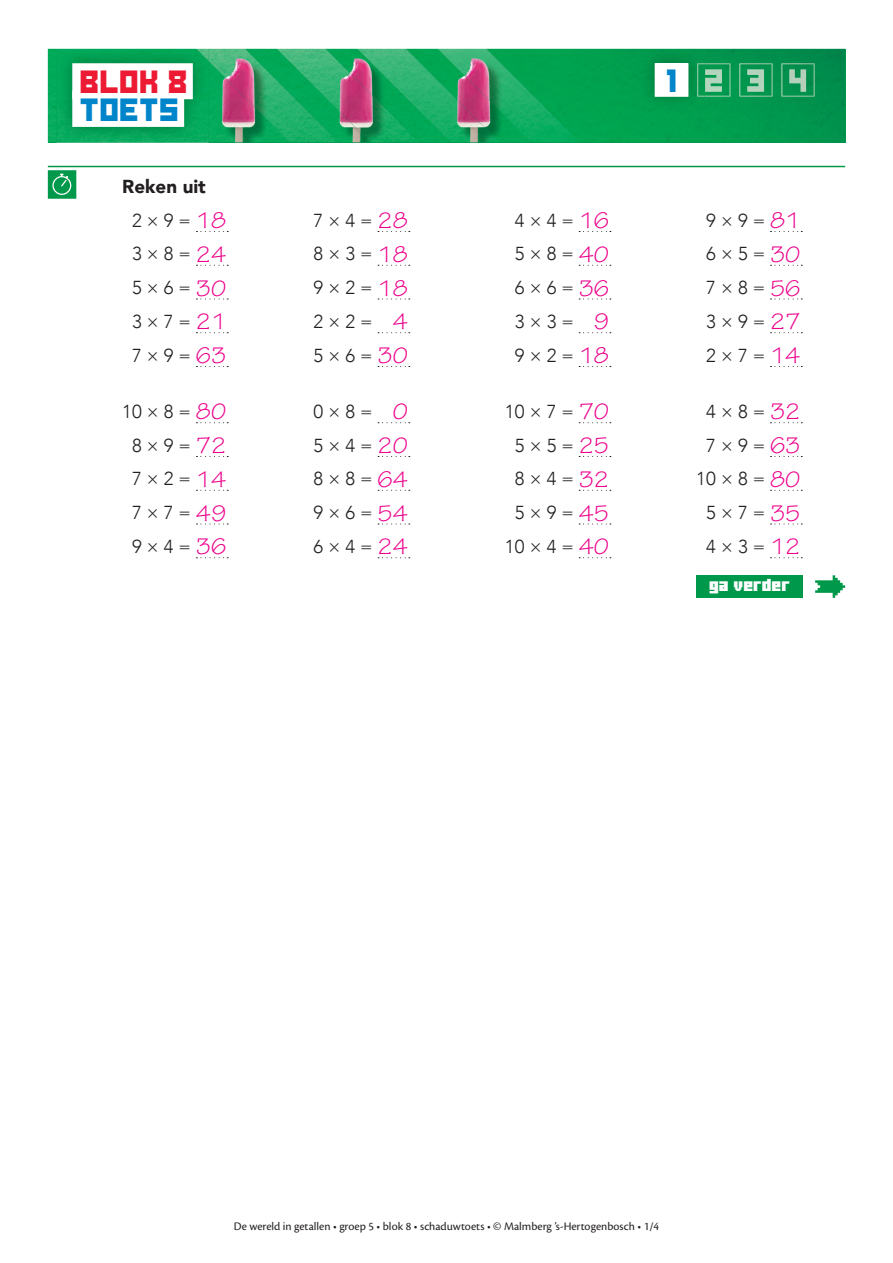
<style>
.page{position:relative;width:893px;height:1263px;background:#fff}
.page>*{position:absolute;margin:0;border:0;box-sizing:border-box;transform-origin:0 0}
.t1{font:22.5px "Ode to Idle Gaming";letter-spacing:.01em;color:#0084ca}
.t2{font:22.5px "Ode to Idle Gaming";color:#ed1a33}
.t3{font:300 18.75px/33.8px "Avenir";color:#231f20;text-align:justify}
.t4{font:12.3px "Minercraftory";letter-spacing:.01em;color:#fff}
.t5{font:12px "Cronos Pro";color:#231f20}
.s1{font-weight:900}
.s2{font-family:"Tekton Pro";font-weight:400;font-size:24px;color:#ed028c}
</style>
<div class="page">
<img style="left:760px;top:49px;width:85px;height:93px">
<img style="left:48px;top:49px;width:712px;height:93px">
<img style="left:499px;top:49px;width:81px;height:93px">
<img style="left:419px;top:49px;width:80px;height:93px">
<img style="left:339px;top:49px;width:80px;height:93px">
<img style="left:209px;top:49px;width:130px;height:93px">
<img style="left:781px;top:63px;width:34px;height:34px">
<img style="left:789px;top:69px;width:17px;height:23px">
<img style="left:739px;top:63px;width:34px;height:34px">
<img style="left:760px;top:69px;width:4px;height:23px">
<img style="left:747px;top:69px;width:13px;height:23px">
<img style="left:56px;top:48px;width:153px;height:95px">
<img style="left:56px;top:49px;width:153px;height:1px">
<svg style="left:196px;top:49px;width:13px;height:12px"></svg>
<div style="left:72px;top:63px;width:121px;height:36px;background:#fff"></div>
<div style="left:72px;top:91px;width:112px;height:36px;background:#fff"></div>
<img style="left:704px;top:63px;width:26px;height:34px">
<img style="left:705px;top:69px;width:17px;height:23px">
<img style="left:639px;top:49px;width:65px;height:62px">
<div style="left:655px;top:64px;width:33px;height:32px;background:#fff"></div>
<div style="left:655px;top:63px;width:33px;height:34px;border:1px solid #fff"></div>
<div style="left:696px;top:575px;width:107px;height:23px;background:#00984a"></div>
<svg style="left:815px;top:575px;width:30px;height:23px"></svg>
<hr style="left:48px;top:166px;width:797px;height:1px;background:#00984a">
<div style="left:48px;top:170px;width:28px;height:29px;background:#00984a"></div>
<svg style="left:196px;top:231px;width:32px;height:1px"></svg>
<svg style="left:196px;top:265px;width:32px;height:1px"></svg>
<svg style="left:196px;top:299px;width:32px;height:1px"></svg>
<svg style="left:196px;top:332px;width:32px;height:1px"></svg>
<svg style="left:196px;top:366px;width:32px;height:1px"></svg>
<svg style="left:196px;top:422px;width:32px;height:1px"></svg>
<svg style="left:196px;top:456px;width:32px;height:1px"></svg>
<svg style="left:196px;top:490px;width:32px;height:1px"></svg>
<svg style="left:196px;top:524px;width:32px;height:1px"></svg>
<svg style="left:196px;top:557px;width:32px;height:1px"></svg>
<svg style="left:378px;top:231px;width:32px;height:1px"></svg>
<svg style="left:378px;top:265px;width:32px;height:1px"></svg>
<svg style="left:378px;top:299px;width:32px;height:1px"></svg>
<svg style="left:378px;top:332px;width:32px;height:1px"></svg>
<svg style="left:378px;top:366px;width:32px;height:1px"></svg>
<svg style="left:378px;top:422px;width:32px;height:1px"></svg>
<svg style="left:378px;top:456px;width:32px;height:1px"></svg>
<svg style="left:378px;top:490px;width:32px;height:1px"></svg>
<svg style="left:378px;top:524px;width:32px;height:1px"></svg>
<svg style="left:378px;top:557px;width:32px;height:1px"></svg>
<svg style="left:579px;top:231px;width:32px;height:1px"></svg>
<svg style="left:579px;top:265px;width:32px;height:1px"></svg>
<svg style="left:579px;top:299px;width:32px;height:1px"></svg>
<svg style="left:579px;top:332px;width:32px;height:1px"></svg>
<svg style="left:579px;top:366px;width:32px;height:1px"></svg>
<svg style="left:579px;top:422px;width:32px;height:1px"></svg>
<svg style="left:579px;top:456px;width:32px;height:1px"></svg>
<svg style="left:579px;top:490px;width:32px;height:1px"></svg>
<svg style="left:579px;top:524px;width:32px;height:1px"></svg>
<svg style="left:579px;top:557px;width:32px;height:1px"></svg>
<svg style="left:770px;top:231px;width:32px;height:1px"></svg>
<svg style="left:770px;top:265px;width:32px;height:1px"></svg>
<svg style="left:770px;top:299px;width:32px;height:1px"></svg>
<svg style="left:770px;top:332px;width:32px;height:1px"></svg>
<svg style="left:770px;top:366px;width:32px;height:1px"></svg>
<svg style="left:770px;top:422px;width:32px;height:1px"></svg>
<svg style="left:770px;top:456px;width:32px;height:1px"></svg>
<svg style="left:770px;top:490px;width:32px;height:1px"></svg>
<svg style="left:770px;top:524px;width:32px;height:1px"></svg>
<svg style="left:770px;top:557px;width:32px;height:1px"></svg>
<svg style="left:52px;top:174px;width:19px;height:21px"></svg>
<p class="t2" style="left:81px;top:72px;width:109px">BLOK 8</p>
<p class="t1" style="left:81px;top:100px;width:101px">TOETS</p>
<p class="t3" style="left:132px;top:169px;width:96px;text-align:left;text-indent:-10px"><span class="s1">Reken uit<br></span>2 × 9 = <span class="s2">18<br></span>3 × 8 = <span class="s2">24<br></span>5 × 6 = <span class="s2">30<br></span>3 × 7 = <span class="s2">21<br></span>7 × 9 = <span class="s2">63</span></p>
<p class="t3" style="left:122px;top:394px;width:106px;text-align:center">10 × 8 = <span class="s2">80<br></span>8 × 9 = <span class="s2">72<br></span>7 × 2 = <span class="s2">14<br></span>7 × 7 = <span class="s2">49<br></span>9 × 4 = <span class="s2">36</span></p>
<p class="t3" style="left:314px;top:203px;width:96px">7 × 4 = <span class="s2">28<br></span>8 × 3 = <span class="s2">18<br></span>9 × 2 = <span class="s2">18<br></span>2 × 2 = <span class="s2">4<br></span>5 × 6 = <span class="s2">30</span></p>
<p class="t3" style="left:314px;top:394px;width:96px">0 × 8 = <span class="s2">0<br></span>5 × 4 = <span class="s2">20<br></span>8 × 8 = <span class="s2">64<br></span>9 × 6 = <span class="s2">54<br></span>6 × 4 = <span class="s2">24</span></p>
<p class="t3" style="left:515px;top:203px;width:96px">4 × 4 = <span class="s2">16<br></span>5 × 8 = <span class="s2">40<br></span>6 × 6 = <span class="s2">36<br></span>3 × 3 = <span class="s2">9<br></span>9 × 2 = <span class="s2">18</span></p>
<p class="t3" style="left:505px;top:394px;width:106px;text-align:center">10 × 7 = <span class="s2">70<br></span>5 × 5 = <span class="s2">25<br></span>8 × 4 = <span class="s2">32<br></span>5 × 9 = <span class="s2">45<br></span>10 × 4 = <span class="s2">40</span></p>
<p class="t1" style="left:667px;top:71px;width:13px">1</p>
<p class="t3" style="left:706px;top:203px;width:96px">9 × 9 = <span class="s2">81<br></span>6 × 5 = <span class="s2">30<br></span>7 × 8 = <span class="s2">56<br></span>3 × 9 = <span class="s2">27<br></span>2 × 7 = <span class="s2">14</span></p>
<p class="t3" style="left:696px;top:394px;width:106px;text-align:center">4 × 8 = <span class="s2">32<br></span>7 × 9 = <span class="s2">63<br></span>10 × 8 = <span class="s2">80<br></span>5 × 7 = <span class="s2">35<br></span>4 × 3 = <span class="s2">12</span></p>
<p class="t4" style="left:709px;top:576px;width:82px">ga verder</p>
<p class="t5" style="left:234px;top:1219px;width:427px">De wereld in getallen • groep 5 • blok 8 • schaduwtoets • © Malmberg ’s-Hertogenbosch • 1/4</p>
</div>
